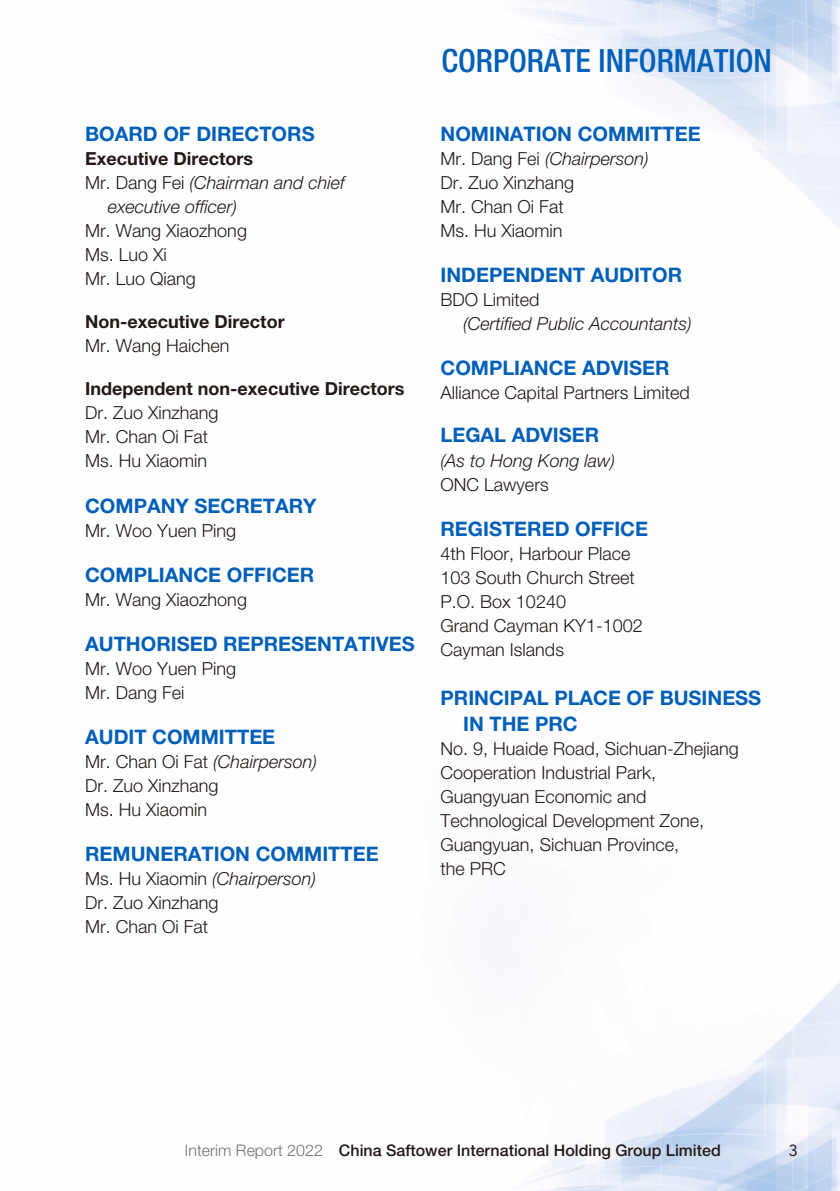
<style>
.page{position:relative;width:840px;height:1191px;background:#fff}
.page>*{position:absolute;margin:0;border:0;box-sizing:border-box;transform-origin:0 0}
.t1{font:500 condensed 32px "Helvetica Neue LT Std";color:#005fb9}
.t2{font:700 20px/26px "Helvetica Neue LT Std";color:#005fb9}
.t3{font:300 18px/24px "Helvetica Neue LT Std";color:#231916}
.t4{font:italic 300 18px "Helvetica Neue LT Std";color:#231916}
.t5{font:700 18px "Helvetica Neue LT Std";color:#231916}
.t6{font:500 16px "Helvetica Neue LT Std";color:#231916}
.t7{font:16px "Avenir LT Std";color:#231916}
.s1{font-style:normal}
.s2{font-style:italic}
.s3{font-weight:300;color:#727272}
</style>
<div class="page">
<img style="left:521px;top:0;width:318px;height:1191px">
<p class="t2" style="left:85px;top:121px;width:231px">BOARD OF DIRECTORS</p>
<p class="t5" style="left:85px;top:148px;width:169px">Executive Directors</p>
<p class="t4" style="left:85px;top:172px;width:261px"><span class="s1">Mr. Dang Fei</span> (Chairman and chief</p>
<p class="t4" style="left:108px;top:196px;width:131px">executive officer)</p>
<p class="t3" style="left:85px;top:219px;width:163px">Mr. Wang Xiaozhong<br>Ms. Luo Xi<br>Mr. Luo Qiang</p>
<p class="t5" style="left:85px;top:311px;width:201px">Non-executive Director</p>
<p class="t3" style="left:85px;top:334px;width:146px">Mr. Wang Haichen</p>
<p class="t5" style="left:85px;top:378px;width:320px">Independent non-executive Directors</p>
<p class="t3" style="left:85px;top:401px;width:135px">Dr. Zuo Xinzhang<br>Mr. Chan Oi Fat<br>Ms. Hu Xiaomin</p>
<p class="t2" style="left:85px;top:492px;width:233px">COMPANY SECRETARY</p>
<p class="t3" style="left:85px;top:518px;width:153px">Mr. Woo Yuen Ping</p>
<p class="t2" style="left:85px;top:561px;width:230px">COMPLIANCE OFFICER</p>
<p class="t3" style="left:85px;top:587px;width:163px">Mr. Wang Xiaozhong</p>
<p class="t2" style="left:85px;top:630px;width:331px">AUTHORISED REPRESENTATIVES</p>
<p class="t3" style="left:85px;top:656px;width:153px">Mr. Woo Yuen Ping<br>Mr. Dang Fei</p>
<p class="t2" style="left:85px;top:723px;width:191px">AUDIT COMMITTEE</p>
<p class="t3" style="left:85px;top:749px;width:233px">Mr. Chan Oi Fat <span class="s2">(Chairperson)<br></span>Dr. Zuo Xinzhang<br>Ms. Hu Xiaomin</p>
<p class="t2" style="left:85px;top:840px;width:295px">REMUNERATION COMMITTEE</p>
<p class="t3" style="left:85px;top:866px;width:232px">Ms. Hu Xiaomin <span class="s2">(Chairperson)<br></span>Dr. Zuo Xinzhang<br>Mr. Chan Oi Fat</p>
<h1 class="t1" style="left:441px;top:41px;width:332px">CORPORATE INFORMATION</h1>
<p class="t2" style="left:440px;top:121px;width:261px">NOMINATION COMMITTEE</p>
<p class="t3" style="left:440px;top:147px;width:210px">Mr. Dang Fei <span class="s2">(Chairperson)<br></span>Dr. Zuo Xinzhang<br>Mr. Chan Oi Fat<br>Ms. Hu Xiaomin</p>
<p class="t2" style="left:440px;top:262px;width:243px">INDEPENDENT AUDITOR</p>
<p class="t3" style="left:440px;top:288px;width:100px">BDO Limited</p>
<p class="t4" style="left:463px;top:313px;width:230px">(Certified Public Accountants)</p>
<p class="t2" style="left:440px;top:355px;width:230px">COMPLIANCE ADVISER</p>
<p class="t3" style="left:440px;top:381px;width:251px">Alliance Capital Partners Limited</p>
<p class="t2" style="left:440px;top:422px;width:160px">LEGAL ADVISER</p>
<p class="t4" style="left:440px;top:449px;width:176px">(As to Hong Kong law)</p>
<p class="t3" style="left:440px;top:472px;width:110px">ONC Lawyers</p>
<p class="t2" style="left:440px;top:515px;width:209px">REGISTERED OFFICE</p>
<p class="t3" style="left:440px;top:541px;width:204px">4th Floor, Harbour Place<br>103 South Church Street<br>P.O. Box 10240<br>Grand Cayman KY1-1002<br>Cayman Islands</p>
<p class="t2" style="left:463px;top:684px;width:299px;text-indent:-23px">PRINCIPAL PLACE OF BUSINESS<br>IN THE PRC</p>
<p class="t3" style="left:440px;top:736px;width:300px">No. 9, Huaide Road, Sichuan-Zhejiang<br>Cooperation Industrial Park,<br>Guangyuan Economic and<br>Technological Development Zone,<br>Guangyuan, Sichuan Province,<br>the PRC</p>
<p class="t6" style="left:185px;top:1140px;width:537px"><span class="s3">Interim Report 2022</span> China Saftower International Holding Group Limited</p>
<p class="t7" style="left:788px;top:1141px;width:10px">3</p>
</div>
